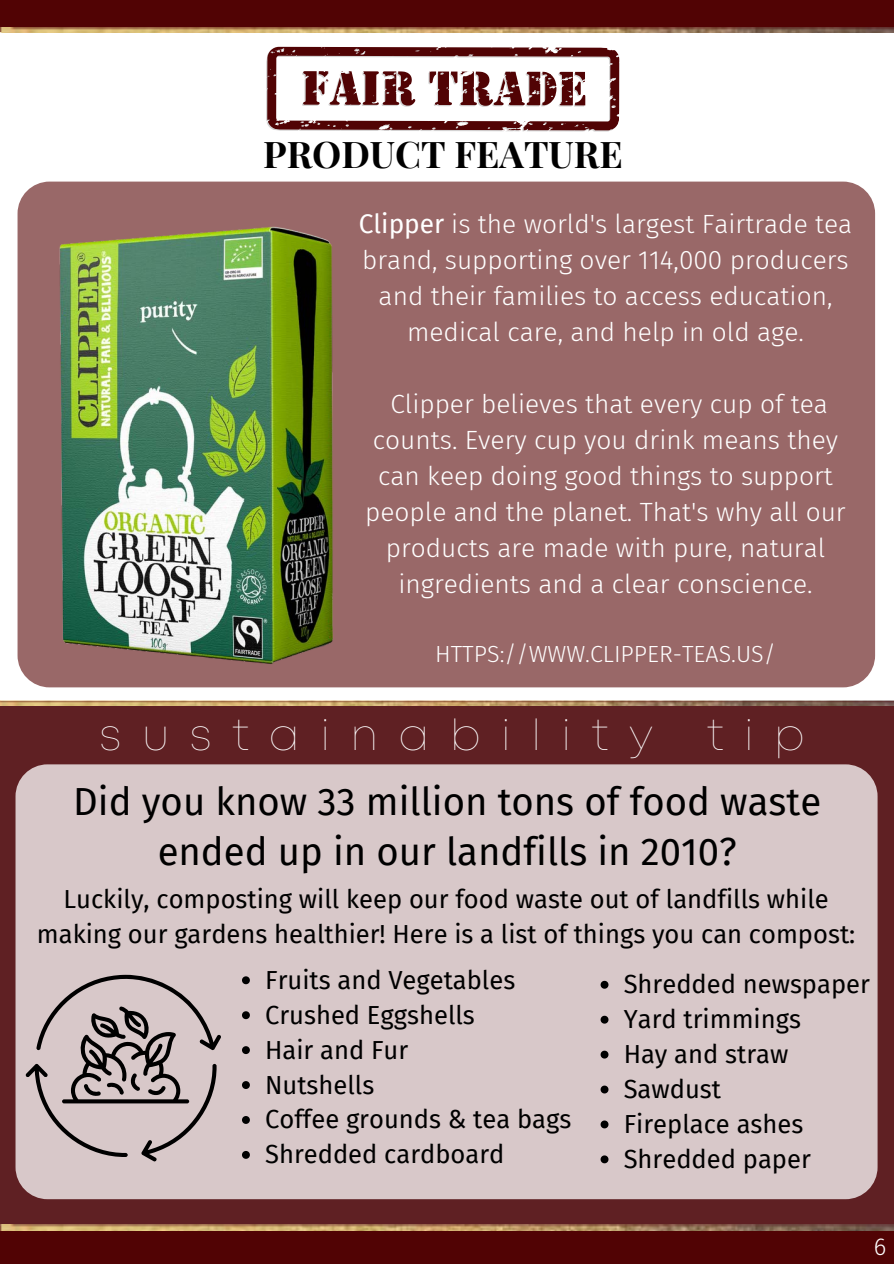
<style>
.page{position:relative;width:894px;height:1264px;background:#fff}
.page>*{position:absolute;margin:0;border:0;box-sizing:border-box;transform-origin:0 0}
.t1{font:100 43.2px "Mont";letter-spacing:.48em;color:#fff}
.t2{font:38.25px/49.5px "Fira Sans";color:#000;text-align:center}
.t3{font:700 36.75px "Playfair Display";color:#000}
.t4{font:300 26.25px/36px "Fira Sans";color:#fff;text-align:center}
.t5{font:25.5px/35px "Fira Sans";color:#000}
.t6{font:300 24px "Fira Sans";color:#fff}
.t7{font:300 23.25px "Fira Sans";color:#fff}
.s1{font-weight:400}
</style>
<div class="page">
<div style="left:0;top:0;width:893px;height:1263px;background:#510304"></div>
<div style="left:0;top:33px;width:893px;height:668px;background:#fff"></div>
<div style="left:18px;top:182px;width:856px;height:505px;background:#996868;border-radius:32px"></div>
<img style="left:0;top:27px;width:893px;height:6px">
<svg style="left:260px;top:27px;width:366px;height:105px"></svg>
<div style="left:0;top:706px;width:893px;height:524px;background:#5f2023"></div>
<img style="left:0;top:1224px;width:893px;height:6px">
<div style="left:16px;top:764px;width:861px;height:435px;background:#d8c8c9;border-radius:32px"></div>
<img style="left:0;top:700px;width:893px;height:6px">
<img style="left:17px;top:197px;width:419px;height:491px">
<svg style="left:26px;top:974px;width:195px;height:188px"></svg>
<svg style="left:600px;top:980px;width:8px;height:8px"></svg>
<svg style="left:600px;top:1015px;width:8px;height:8px"></svg>
<svg style="left:600px;top:1050px;width:8px;height:8px"></svg>
<svg style="left:600px;top:1085px;width:8px;height:8px"></svg>
<svg style="left:600px;top:1120px;width:8px;height:8px"></svg>
<svg style="left:600px;top:1155px;width:8px;height:8px"></svg>
<svg style="left:242px;top:976px;width:8px;height:8px"></svg>
<svg style="left:242px;top:1011px;width:8px;height:8px"></svg>
<svg style="left:242px;top:1046px;width:8px;height:8px"></svg>
<svg style="left:242px;top:1081px;width:8px;height:7px"></svg>
<svg style="left:242px;top:1116px;width:8px;height:7px"></svg>
<svg style="left:242px;top:1151px;width:8px;height:7px"></svg>
<h3 class="t3" style="left:263px;top:128px;width:361px">PRODUCT FEATURE</h3>
<p class="t4" style="left:359px;top:206px;width:494px"><span class="s1">Clipper</span> is the world's largest Fairtrade tea brand, supporting over 114,000 producers and their families to access education, medical care, and help in old age.</p>
<p class="t4" style="left:365px;top:386px;width:482px">Clipper believes that every cup of tea counts. Every cup you drink means they can keep doing good things to support people and the planet. That's why all our products are made with pure, natural ingredients and a clear conscience.</p>
<p class="t7" style="left:435px;top:640px;width:342px">HTTPS://WWW.CLIPPER-TEAS.US/</p>
<h1 class="t1" style="left:99px;top:719px;width:706px">sustainability tip</h1>
<h2 class="t2" style="left:73px;top:777px;width:749px">Did you know 33 million tons of food waste ended up in our landfills in 2010?</h2>
<p class="t5" style="left:37px;top:881px;width:819px;text-align:center">Luckily, composting will keep our food waste out of landfills while making our gardens healthier! Here is a list of things you can compost:</p>
<p class="t5" style="left:265px;top:962px;width:307px">Fruits and Vegetables<br>Crushed Eggshells<br>Hair and Fur<br>Nutshells<br>Coffee grounds &amp; tea bags<br>Shredded cardboard</p>
<p class="t5" style="left:623px;top:967px;width:248px">Shredded newspaper<br>Yard trimmings<br>Hay and straw<br>Sawdust<br>Fireplace ashes<br>Shredded paper</p>
<p class="t6" style="left:873px;top:1232px;width:14px">6</p>
</div>
